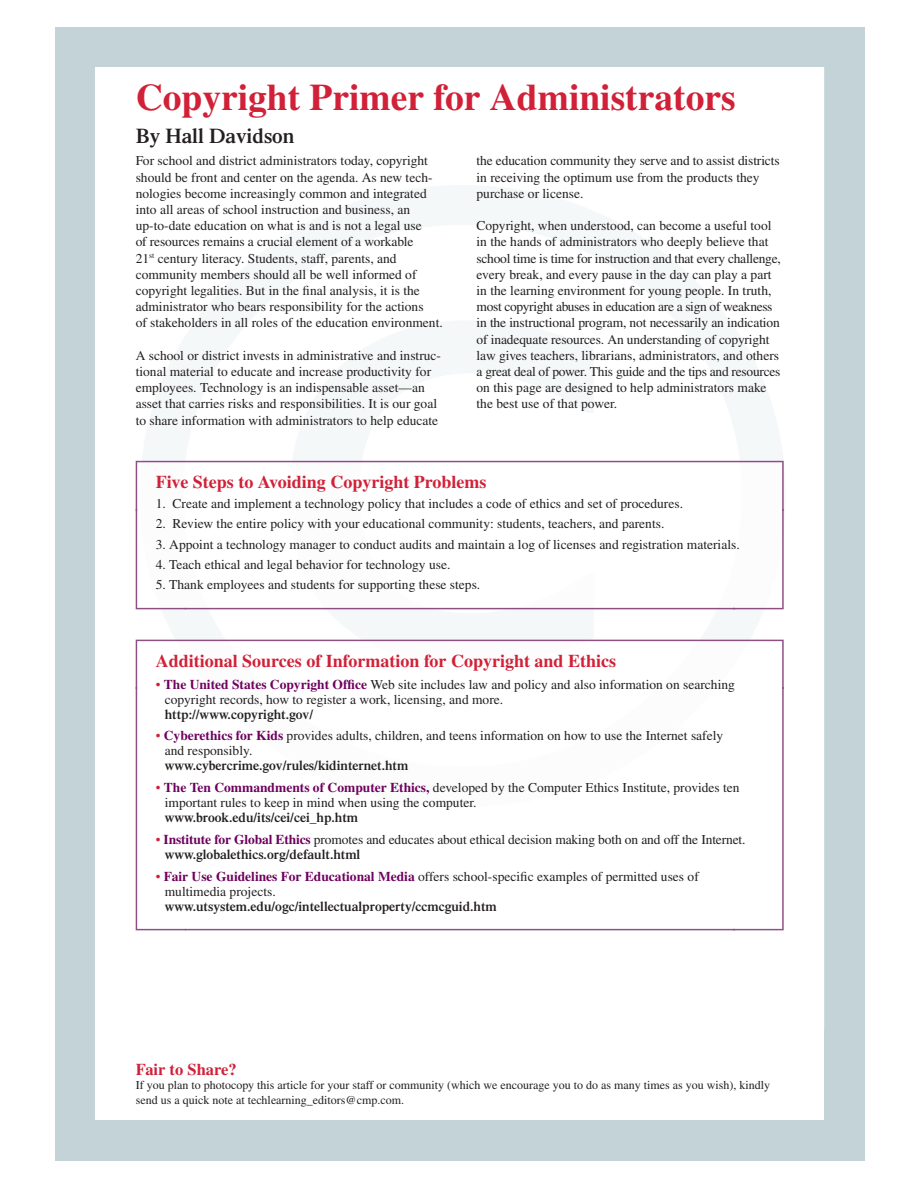
<style>
.page{position:relative;width:918px;height:1188px;background:#fff}
.page>*{position:absolute;margin:0;border:0;box-sizing:border-box;transform-origin:0 0}
.t1{font:700 37.5px "Times";color:#d12138}
.t2{font:600 21px "Times";color:#231f20}
.t3{font:700 18px "Times";color:#d12138}
.t4{font:700 16.5px "Times";color:#d12138}
.t5{font:13.5px/16.2px "Times";color:#231f20}
.t6{font:600 13.5px "Times";color:#231f20}
.t7{font:12px/14.4px "Times";color:#231f20}
.s1{color:#d12138}
.s2{font-weight:700;color:#6e015e}
.s3{font-weight:600}
</style>
<div class="page">
<div style="left:55px;top:27px;width:810px;height:1134px;background:#c4d3d7"></div>
<div style="left:95px;top:67px;width:729px;height:1053px;background:#fff"></div>
<img style="left:135px;top:460px;width:649px;height:471px">
<img style="left:186px;top:688px;width:547px;height:194px">
<img style="left:136px;top:640px;width:648px;height:48px">
<img style="left:136px;top:688px;width:50px;height:242px">
<img style="left:733px;top:688px;width:51px;height:242px">
<img style="left:185px;top:882px;width:549px;height:48px">
<img style="left:186px;top:511px;width:547px;height:49px">
<img style="left:136px;top:461px;width:648px;height:50px">
<img style="left:136px;top:510px;width:50px;height:99px">
<img style="left:733px;top:510px;width:51px;height:99px">
<img style="left:185px;top:560px;width:549px;height:49px">
<h1 class="t1" style="left:136px;top:75px;width:602px">Copyright Primer for Administrators</h1>
<h2 class="t2" style="left:136px;top:123px;width:160px">By Hall Davidson</h2>
<p class="t5" style="left:136px;top:153px;width:309px">For school and district administrators today, copyright should be front and center on the agenda. As new tech&shy;nologies become increasingly common and integrated into all areas of school instruction and business, an up-to-date education on what is and is not a legal use<br>of resources remains a crucial element of a workable<br>21<sup>st</sup> century literacy. Students, staff, parents, and community members should all be well informed of copyright legalities. But in the final analysis, it is the administrator who bears responsibility for the actions<br>of stakeholders in all roles of the education environment.</p>
<p class="t5" style="left:136px;top:347px;width:307px">A school or district invests in administrative and instruc&shy;tional material to educate and increase productivity for employees. Technology is an indispensable asset—an asset that carries risks and responsibilities. It is our goal to share information with administrators to help educate</p>
<p class="t5" style="left:477px;top:153px;width:305px">the education community they serve and to assist districts in receiving the optimum use from the products they purchase or license.</p>
<p class="t5" style="left:477px;top:218px;width:306px">Copyright, when understood, can become a useful tool in the hands of administrators who deeply believe that school time is time for instruction and that every challenge, every break, and every pause in the day can play a part in the learning environment for young people. In truth, most copyright abuses in education are a sign of weakness in the instructional program, not necessarily an indication of inadequate resources. An understanding of copyright law gives teachers, librarians, administrators, and others a great deal of power. This guide and the tips and resources on this page are designed to help administrators make the best use of that power.</p>
<h3 class="t3" style="left:156px;top:471px;width:332px">Five Steps to Avoiding Copyright Problems</h3>
<p class="t5" style="left:156px;top:495px;width:529px">1. Create and implement a technology policy that includes a code of ethics and set of procedures.</p>
<p class="t5" style="left:156px;top:516px;width:510px">2. Review the entire policy with your educational community: students, teachers, and parents.</p>
<p class="t5" style="left:156px;top:536px;width:585px">3. Appoint a technology manager to conduct audits and maintain a log of licenses and registration materials.</p>
<p class="t5" style="left:156px;top:556px;width:296px">4. Teach ethical and legal behavior for technology use.</p>
<p class="t5" style="left:156px;top:576px;width:326px">5. Thank employees and students for supporting these steps.</p>
<h3 class="t3" style="left:156px;top:650px;width:462px">Additional Sources of Information for Copyright and Ethics</h3>
<p class="t5" style="left:165px;top:676px;width:572px;line-height:15px;text-indent:-9px"><span class="s1">•</span> <span class="s2">The United States Copyright Office</span> Web site includes law and policy and also information on searching copyright records, how to register a work, licensing, and more.</p>
<p class="t6" style="left:165px;top:706px;width:150px">http://www.copyright.gov/</p>
<p class="t5" style="left:165px;top:728px;width:560px;line-height:15px;text-indent:-9px"><span class="s1">•</span> <span class="s2">Cyberethics for Kids</span> provides adults, children, and teens information on how to use the Internet safely and responsibly.</p>
<p class="t6" style="left:165px;top:758px;width:245px">www.cybercrime.gov/rules/kidinternet.htm</p>
<p class="t5" style="left:165px;top:780px;width:576px;line-height:15px;text-indent:-9px"><span class="s1">•</span> <span class="s2">The Ten Commandments of Computer Ethics,</span> developed by the Computer Ethics Institute, provides ten important rules to keep in mind when using the computer.</p>
<p class="t6" style="left:165px;top:809px;width:195px">www.brook.edu/its/cei/cei_hp.htm</p>
<p class="t5" style="left:165px;top:832px;width:582px;line-height:15px;text-indent:-9px"><span class="s1">•</span> <span class="s2">Institute for Global Ethics</span> promotes and educates about ethical decision making both on and off the Internet. <span class="s3">www.globalethics.org/default.html</span></p>
<p class="t5" style="left:165px;top:868px;width:536px;line-height:15px;text-indent:-9px"><span class="s1">•</span> <span class="s2">Fair Use Guidelines For Educational Media</span> offers school-specific examples of permitted uses of multimedia projects.</p>
<p class="t6" style="left:165px;top:898px;width:334px">www.utsystem.edu/ogc/intellectualproperty/ccmcguid.htm</p>
<p class="t4" style="left:136px;top:1059px;width:103px">Fair to Share?</p>
<p class="t7" style="left:136px;top:1078px;width:636px">If you plan to photocopy this article for your staff or community (which we encourage you to do as many times as you wish), kindly send us a quick note at techlearning_editors@cmp.com.</p>
</div>
